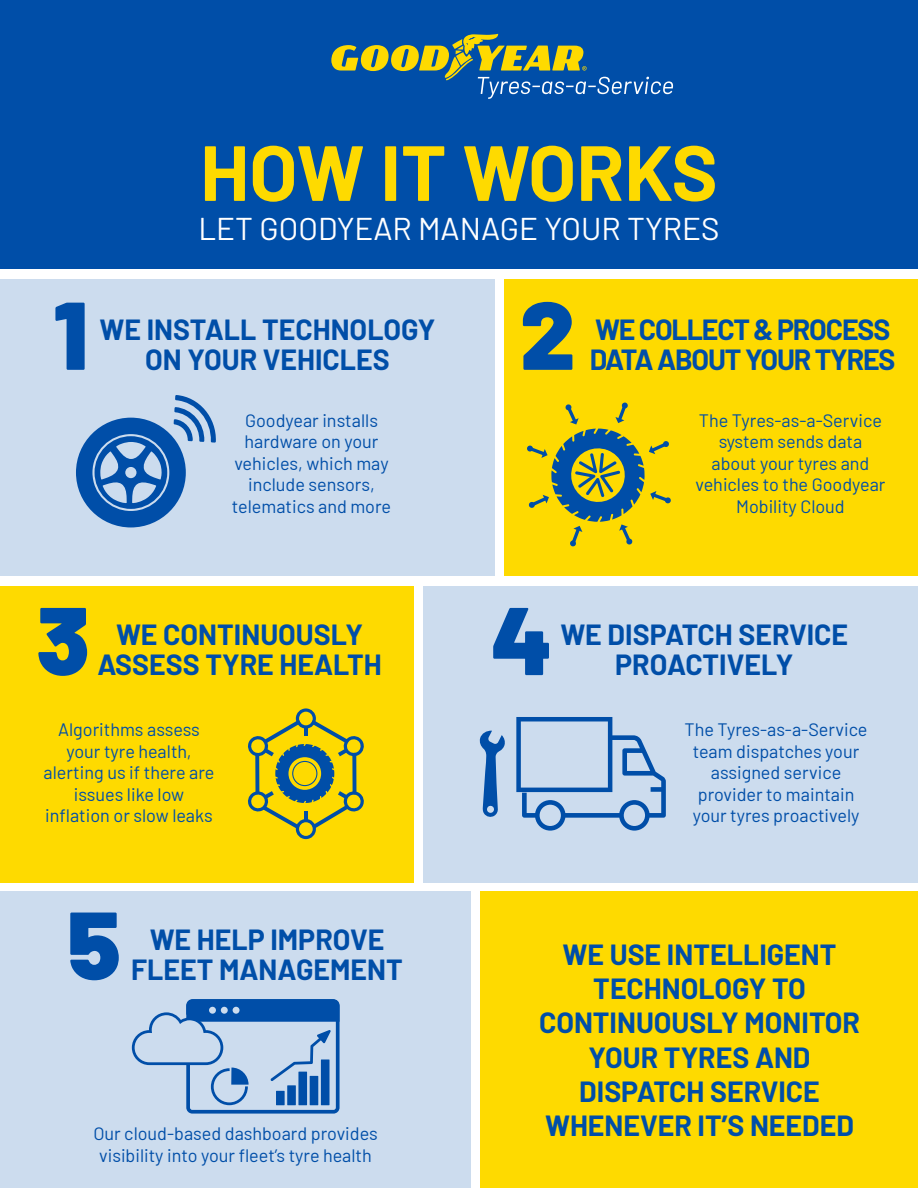
<style>
.page{position:relative;width:918px;height:1188px;background:#fff}
.page>*{position:absolute;margin:0;border:0;box-sizing:border-box;transform-origin:0 0}
.t1{font:900 96px "Barlow";color:#004ea8}
.t2{font:700 78px "Barlow";color:#feda00}
.t3{font:31.5px "Barlow";color:#fff}
.t4{font:700 28.5px/34.2px "Barlow";color:#004ea8;text-align:center}
.t5{font:700 28.5px/30px "Barlow";letter-spacing:-.04em;color:#004ea8}
.t6{font:18px/21.6px "Barlow";color:#004ea8;text-align:center}
</style>
<div class="page">
<div style="left:0;top:279px;width:495px;height:297px;background:#ccdcee"></div>
<div style="left:0;top:892px;width:470px;height:296px;background:#ccdcee"></div>
<div style="left:423px;top:586px;width:495px;height:296px;background:#ccdcee"></div>
<div style="left:505px;top:279px;width:413px;height:297px;background:#feda00"></div>
<div style="left:480px;top:892px;width:438px;height:296px;background:#feda00"></div>
<div style="left:0;top:586px;width:413px;height:296px;background:#feda00"></div>
<div style="left:0;top:0;width:918px;height:268px;background:#004ea8"></div>
<svg style="left:76px;top:395px;width:140px;height:132px"></svg>
<svg style="left:248px;top:708px;width:116px;height:131px"></svg>
<svg style="left:479px;top:717px;width:187px;height:114px"></svg>
<svg style="left:132px;top:999px;width:208px;height:115px"></svg>
<svg style="left:331px;top:34px;width:342px;height:65px"></svg>
<svg style="left:527px;top:402px;width:144px;height:145px"></svg>
<p class="t2" style="left:200px;top:115px;width:519px">HOW IT WORKS</p>
<p class="t3" style="left:198px;top:205px;width:523px">LET GOODYEAR MANAGE YOUR TYRES</p>
<p class="t1" style="left:53px;top:263px;width:36px">1</p>
<p class="t4" style="left:100px;top:312px;width:337px;line-height:30px">WE INSTALL TECHNOLOGY<br>ON YOUR VEHICLES</p>
<p class="t6" style="left:232px;top:408px;width:161px">Goodyear installs hardware on your vehicles, which may include sensors, telematics and more</p>
<p class="t1" style="left:520px;top:263px;width:57px">2</p>
<p class="t5" style="left:590px;top:312px;width:307px">WE COLLECT &amp; PROCESS<br>DATA ABOUT YOUR TYRES</p>
<p class="t6" style="left:695px;top:408px;width:192px">The Tyres-as-a-Service system sends data about your tyres and vehicles to the Goodyear<br>Mobility Cloud</p>
<p class="t1" style="left:36px;top:568px;width:55px">3</p>
<p class="t4" style="left:97px;top:618px;width:286px;line-height:30px">WE CONTINUOUSLY<br>ASSESS TYRE HEALTH</p>
<p class="t1" style="left:491px;top:568px;width:63px">4</p>
<p class="t4" style="left:560px;top:618px;width:289px;line-height:30px">WE DISPATCH SERVICE<br>PROACTIVELY</p>
<p class="t6" style="left:44px;top:717px;width:172px">Algorithms assess your tyre health, alerting us if there are issues like low inflation or slow leaks</p>
<p class="t1" style="left:68px;top:873px;width:55px">5</p>
<p class="t4" style="left:131px;top:922px;width:273px;line-height:30px">WE HELP IMPROVE<br>FLEET MANAGEMENT</p>
<p class="t6" style="left:93px;top:1122px;width:286px">Our cloud-based dashboard provides visibility into your fleet’s tyre health</p>
<p class="t6" style="left:685px;top:717px;width:185px">The Tyres-as-a-Service team dispatches your assigned service provider to maintain your tyres proactively</p>
<p class="t4" style="left:539px;top:935px;width:323px">WE USE INTELLIGENT<br>TECHNOLOGY TO<br>CONTINUOUSLY MONITOR<br>YOUR TYRES AND<br>DISPATCH SERVICE<br>WHENEVER IT’S NEEDED</p>
</div>
